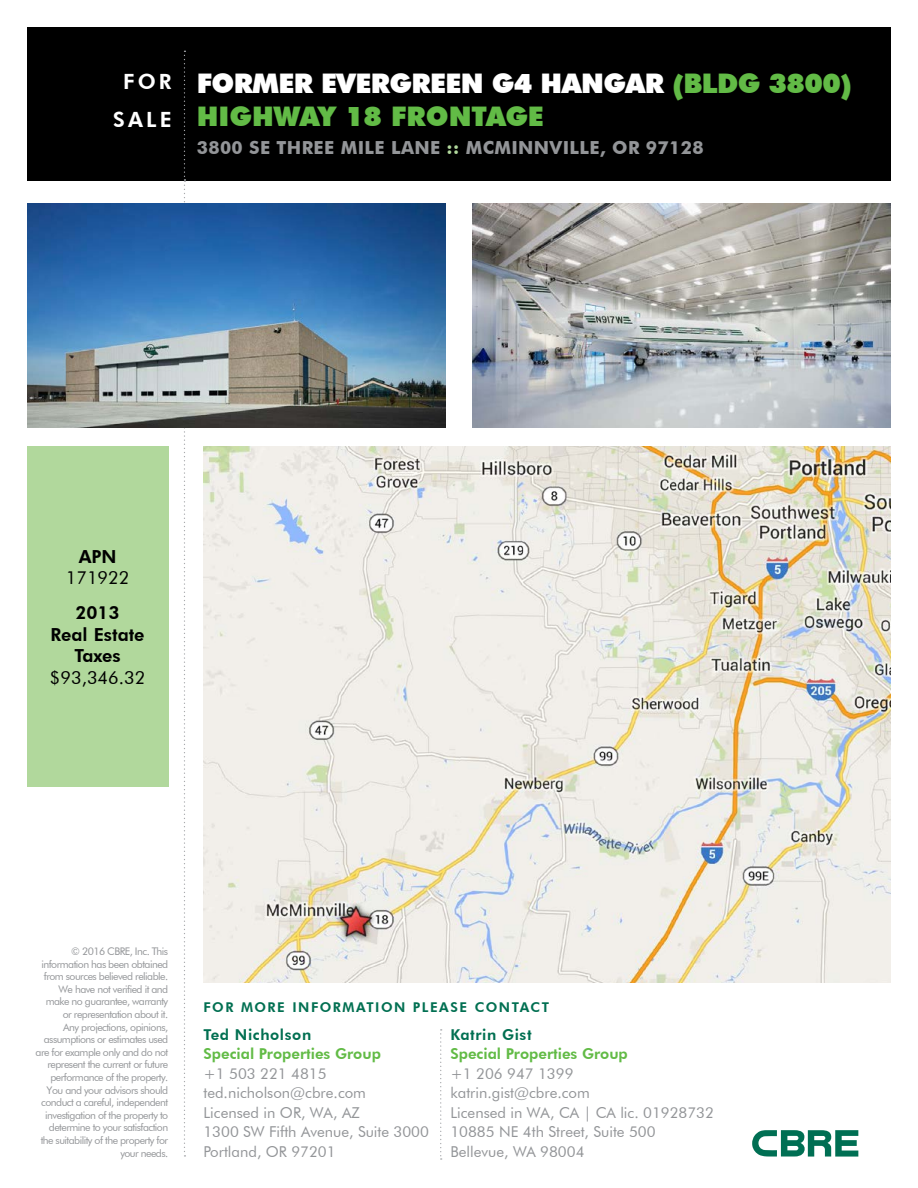
<style>
.page{position:relative;width:918px;height:1188px;background:#fff}
.page>*{position:absolute;margin:0;border:0;box-sizing:border-box;transform-origin:0 0}
.t1{font:900 27px/33px "Futura BT";letter-spacing:-.02em;color:#62bb46}
.t2{font:800 21px/37.5px "Futura BT";letter-spacing:.15em;color:#fff;text-align:center}
.t3{font:700 18px "Futura BT";letter-spacing:.02em;color:#939598}
.t4{font:800 18px/21.6px "Futura BT";color:#000;text-align:center}
.t5{font:18px "Futura BT";color:#000}
.t6{font:15px/19.5px "Futura BT";color:#939598}
.t7{font:800 15px "Futura BT";color:#62bb46}
.t8{font:800 15px "Futura BT";letter-spacing:.04em;color:#006f51}
.t9{font:800 13.5px "Futura BT";letter-spacing:.11em;color:#006f51}
.t10{font:10.5px/12.6px "Futura BT";letter-spacing:-.05em;color:#939598;text-align:right}
.s1{color:#fff}
.s2{color:#b1d89c}
</style>
<div class="page">
<div style="left:27px;top:27px;width:864px;height:154px;background:#000"></div>
<img style="left:472px;top:203px;width:419px;height:225px">
<svg style="left:184px;top:51px;width:1px;height:1106px"></svg>
<svg style="left:752px;top:1130px;width:106px;height:27px"></svg>
<img style="left:27px;top:203px;width:419px;height:225px">
<div style="left:27px;top:446px;width:141px;height:341px;background:#b1d89c"></div>
<img style="left:203px;top:446px;width:688px;height:537px">
<svg style="left:440px;top:1029px;width:2px;height:131px"></svg>
<h2 class="t2" style="left:113px;top:63px;width:60px">for<br>SALE</h2>
<h1 class="t1" style="left:197px;top:66px;width:657px"><span class="s1">FORMER EVERGREEN G4 HANGAR</span> (BLDG 3800)<br>HIGHWAY 18 FRONTAGE</h1>
<h3 class="t3" style="left:197px;top:137px;width:508px">3800 SE THREE MILE LANE <span class="s2">::</span> MCMINNVILLE, OR 97128</h3>
<h3 class="t4" style="left:79px;top:545px;width:39px">APN</h3>
<h3 class="t5" style="left:66px;top:567px;width:65px">171922</h3>
<h3 class="t4" style="left:51px;top:602px;width:96px">2013<br>Real Estate<br>Taxes</h3>
<h3 class="t5" style="left:50px;top:667px;width:97px">$93,346.32</h3>
<p class="t10" style="left:36px;top:945px;width:134px">© 2016 CBRE, Inc. This information has been obtained from sources believed reliable.<br>We have not verified it and make no guarantee, warranty or representation about it.<br>Any projections, opinions, assumptions or estimates used are for example only and do not represent the current or future performance of the property.<br>You and your advisors should conduct a careful, independent investigation of the property to determine to your satisfaction the suitability of the property for your needs.</p>
<p class="t9" style="left:203px;top:999px;width:11px">FOR</p>
<p class="t9" style="left:241px;top:999px;width:81px">MORE INFOR</p>
<p class="t9" style="left:343px;top:999px;width:208px">MATION PLEASE CONTACT</p>
<h3 class="t8" style="left:203px;top:1025px;width:109px">Ted Nicholson</h3>
<h3 class="t7" style="left:203px;top:1045px;width:179px">Special Properties Group</h3>
<h3 class="t6" style="left:203px;top:1063px;width:227px">+1 503 221 4815 ted.nicholson@cbre.com<br>Licensed in OR, WA, AZ<br>1300 SW Fifth Avenue, Suite 3000<br>Portland, OR 97201</h3>
<h3 class="t8" style="left:450px;top:1025px;width:83px">Katrin Gist</h3>
<h3 class="t7" style="left:450px;top:1045px;width:179px">Special Properties Group</h3>
<h3 class="t6" style="left:450px;top:1063px;width:265px">+1 206 947 1399 katrin.gist@cbre.com<br>Licensed in WA, CA | CA lic. 01928732<br>10885 NE 4th Street, Suite 500<br>Bellevue, WA 98004</h3>
</div>
